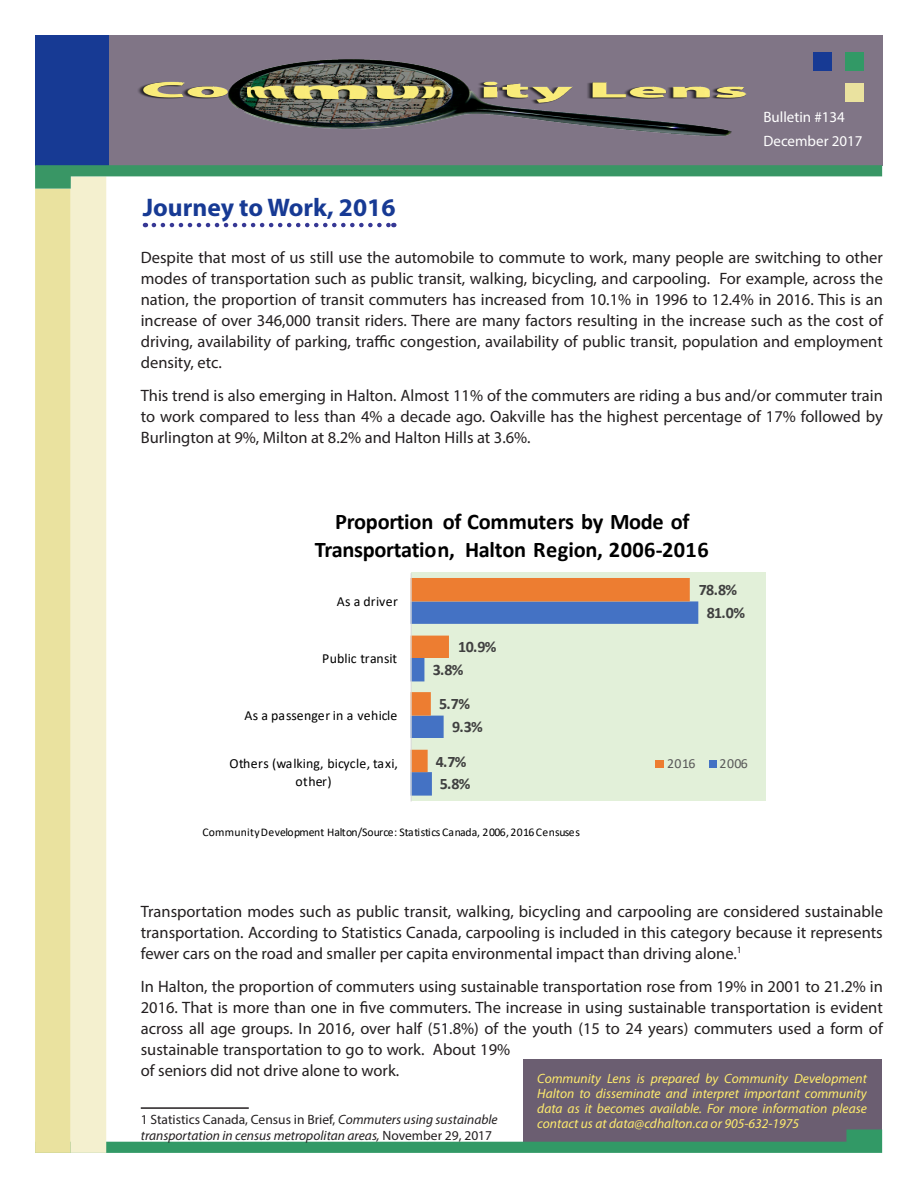
<style>
.page{position:relative;width:918px;height:1188px;background:#fff}
.page>*{position:absolute;margin:0;border:0;box-sizing:border-box;transform-origin:0 0}
.Headline{font:700 25.5px "Myriad Pro";color:#173a94}
.t1{font:700 22.35px/27.8px "Calibri";letter-spacing:-.015em;color:#000;text-align:center}
.t2{font:16.5px/21px "Myriad Pro";color:#231f20;text-align:justify}
.t3{font:700 16.05px "Calibri";color:#404040}
.Masthead{font:15px "Myriad Pro";color:#fff}
.t4{font:13.8px/17.4px "Calibri";letter-spacing:.015em;color:#000;text-align:center}
.t5{font:13.8px "Calibri";letter-spacing:.03em;color:#595959}
.t6{font:italic 13.5px/15px "Myriad Pro";color:#ffec6d;text-align:justify}
.t7{font:italic 13.5px/16.2px "Myriad Pro";color:#231f20}
.t8{font:11.7px "Calibri";letter-spacing:.015em;color:#000}
.s1{font-style:normal}
</style>
<div class="page">
<div style="left:523px;top:1060px;width:359px;height:92px;background:#6b5e71"></div>
<div style="left:109px;top:35px;width:774px;height:130px;background:#807586"></div>
<div style="left:35px;top:35px;width:74px;height:130px;background:#173a94"></div>
<svg style="left:106px;top:1129px;width:776px;height:24px"></svg>
<div style="left:35px;top:189px;width:36px;height:964px;background:#eae29f"></div>
<div style="left:71px;top:177px;width:35px;height:976px;background:#f4f0cf"></div>
<svg style="left:35px;top:165px;width:847px;height:24px"></svg>
<div style="left:845px;top:52px;width:18px;height:18px;background:#329966"></div>
<div style="left:845px;top:84px;width:18px;height:18px;background:#eae29f"></div>
<div style="left:813px;top:52px;width:19px;height:18px;background:#173a94"></div>
<svg style="left:154px;top:223px;width:240px;height:4px"></svg>
<hr style="left:141px;top:1107px;width:108px;height:2px;background:#231f20">
<img style="left:138px;top:59px;width:609px;height:77px">
<div style="left:411px;top:573px;width:354px;height:228px;background:#e2f0d9"></div>
<svg style="left:412px;top:601px;width:286px;height:195px"></svg>
<svg style="left:412px;top:578px;width:278px;height:194px"></svg>
<hr style="left:411px;top:573px;width:1px;height:228px;background:#d9d9d9">
<div style="left:656px;top:760px;width:8px;height:8px;background:#ed7d31"></div>
<div style="left:709px;top:760px;width:7px;height:8px;background:#4472c4"></div>
<p class="Masthead" style="left:763px;top:108px;width:83px">Bulletin #134</p>
<p class="Masthead" style="left:763px;top:132px;width:101px">December 2017</p>
<p class="Headline" style="left:143px;top:191px;width:254px">Journey to Work, 2016</p>
<p class="t2" style="left:141px;top:247px;width:744px">Despite that most of us still use the automobile to commute to work, many people are switching to other modes of transportation such as public transit, walking, bicycling, and carpooling. For example, across the nation, the proportion of transit commuters has increased from 10.1% in 1996 to 12.4% in 2016. This is an increase of over 346,000 transit riders. There are many factors resulting in the increase such as the cost of driving, availability of parking, traffic congestion, availability of public transit, population and employment density, etc.</p>
<p class="t2" style="left:141px;top:385px;width:744px">This trend is also emerging in Halton. Almost 11% of the commuters are riding a bus and/or commuter train to work compared to less than 4% a decade ago. Oakville has the highest percentage of 17% followed by Burlington at 9%, Milton at 8.2% and Halton Hills at 3.6%.</p>
<h2 class="t1" style="left:315px;top:508px;width:395px">Proportion of Commuters by Mode of<br>Transportation, Halton Region, 2006-2016</h2>
<p class="t4" style="left:337px;top:592px;width:63px">As a driver</p>
<p class="t4" style="left:322px;top:649px;width:76px">Public transit</p>
<p class="t4" style="left:244px;top:706px;width:154px">As a passenger in a vehicle</p>
<p class="t4" style="left:229px;top:755px;width:170px">Others (walking, bicycle, taxi, other)</p>
<p class="t3" style="left:458px;top:636px;width:40px">10.9%</p>
<p class="t3" style="left:433px;top:659px;width:32px">3.8%</p>
<p class="t3" style="left:439px;top:693px;width:32px">5.7%</p>
<p class="t3" style="left:452px;top:716px;width:32px">9.3%</p>
<p class="t3" style="left:436px;top:750px;width:32px">4.7%</p>
<p class="t3" style="left:440px;top:773px;width:32px">5.8%</p>
<p class="t8" style="left:202px;top:824px;width:379px">Community Development Halton/Source: Statistics Canada, 2006, 2016 Censuses</p>
<p class="t3" style="left:699px;top:579px;width:40px">78.8%</p>
<p class="t3" style="left:707px;top:601px;width:40px">81.0%</p>
<p class="t5" style="left:667px;top:754px;width:30px">2016</p>
<p class="t5" style="left:720px;top:754px;width:30px">2006</p>
<p class="t2" style="left:141px;top:901px;width:744px">Transportation modes such as public transit, walking, bicycling and carpooling are considered sustainable transportation. According to Statistics Canada, carpooling is included in this category because it represents fewer cars on the road and smaller per capita environmental impact than driving alone.<sup>1</sup></p>
<p class="t2" style="left:141px;top:976px;width:744px;text-align:left">In Halton, the proportion of commuters using sustainable transportation rose from 19% in 2001 to 21.2% in 2016. That is more than one in five commuters. The increase in using sustainable transportation is evident across all age groups. In 2016, over half (51.8%) of the youth (15 to 24 years) commuters used a form of sustainable transportation to go to work. About 19%<br>of seniors did not drive alone to work.</p>
<p class="t7" style="left:141px;top:1111px;width:358px"><span class="s1">1 Statistics Canada, Census in Brief,</span> Commuters using sustainable transportation in census metropolitan areas, <span class="s1">November 29, 2017</span></p>
<p class="t6" style="left:537px;top:1070px;width:331px">Community Lens is prepared by Community Development Halton to disseminate and interpret important community data as it becomes available. For more information please contact us at data@cdhalton.ca or 905-632-1975</p>
</div>
